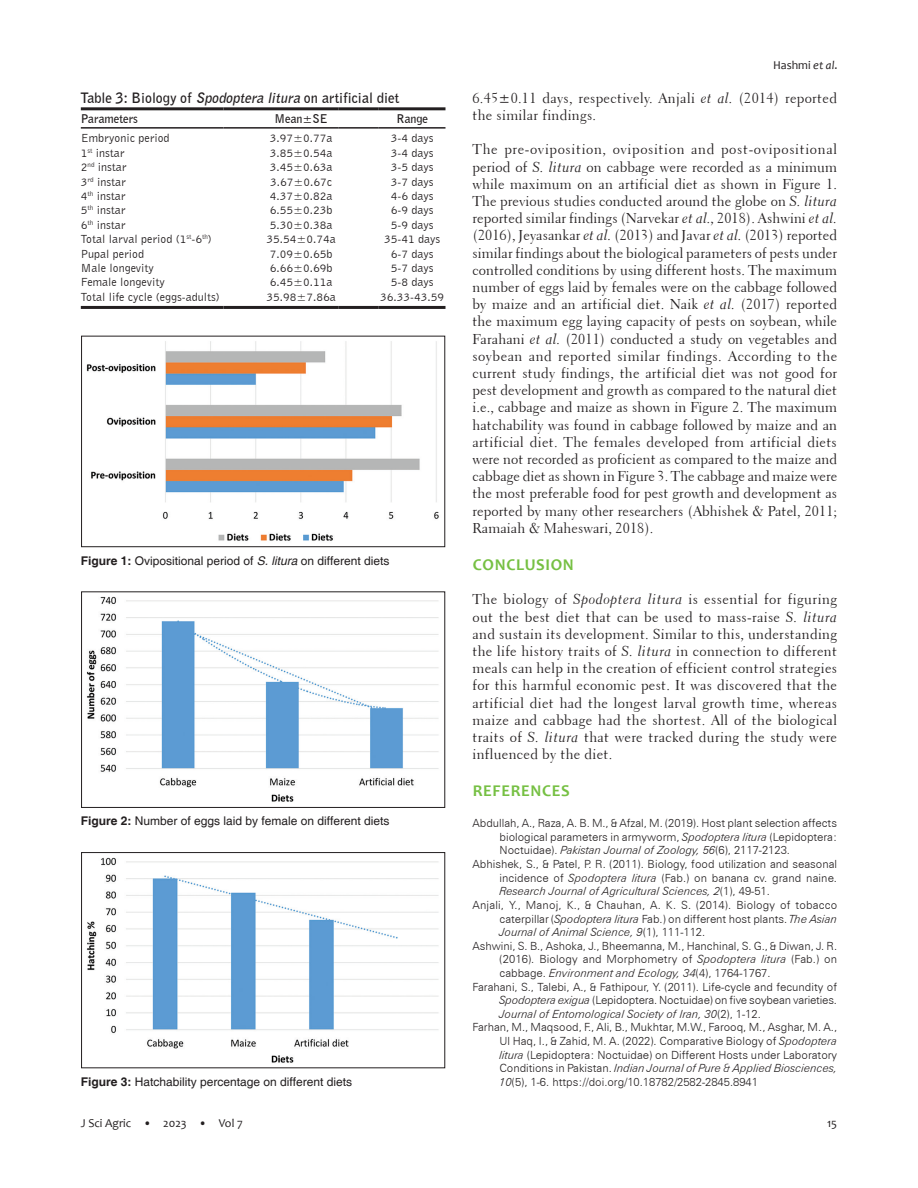
<style>
.page{position:relative;width:918px;height:1188px;background:#fff}
.page>*{position:absolute;margin:0;border:0;box-sizing:border-box;transform-origin:0 0}
.t1{font:700 16.5px "Candara";letter-spacing:.04em;color:#76c043}
.TX{font:14.25px/17.2px "Transitional 521 BT Roman A";letter-spacing:.02em;color:#231f20;text-align:justify}
.TT{font:700 14.25px "Bell Gothic BT";color:#231f20}
.TB{font:12px "Bell Gothic BT";color:#231f20}
.FGC{font:12px "Helvetica";color:#231f20}
.TBL{font:12px "Bell Gothic BT";color:#231f20}
.RF{font:12px "Candara";color:#231f20}
.TCH{font:700 12px "Bell Gothic BT";color:#231f20}
.REF{font:300 11.25px/13.6px "Zurich BT";color:#231f20;text-align:justify}
.s1{font-style:italic}
.s2{font-weight:700}
.s3{font-family:"Transitional 521 BT Cursive A"}
</style>
<div class="page">
<hr style="left:81px;top:306px;width:143px;height:3px;background:#231f20">
<hr style="left:224px;top:306px;width:40px;height:3px;background:#231f20">
<hr style="left:264px;top:306px;width:74px;height:3px;background:#231f20">
<hr style="left:338px;top:306px;width:41px;height:3px;background:#231f20">
<hr style="left:379px;top:306px;width:67px;height:3px;background:#231f20">
<hr style="left:81px;top:127px;width:143px;height:2px;background:#231f20">
<hr style="left:224px;top:127px;width:40px;height:2px;background:#231f20">
<hr style="left:264px;top:127px;width:74px;height:2px;background:#231f20">
<hr style="left:338px;top:127px;width:41px;height:2px;background:#231f20">
<hr style="left:379px;top:127px;width:67px;height:2px;background:#231f20">
<hr style="left:81px;top:107px;width:143px;height:3px;background:#231f20">
<hr style="left:224px;top:107px;width:40px;height:3px;background:#231f20">
<hr style="left:264px;top:107px;width:74px;height:3px;background:#231f20">
<hr style="left:338px;top:107px;width:41px;height:3px;background:#231f20">
<hr style="left:379px;top:107px;width:67px;height:3px;background:#231f20">
<img style="left:86px;top:596px;width:353px;height:206px">
<div style="left:81px;top:592px;width:364px;height:216px;border:1px solid #231f20"></div>
<img style="left:86px;top:341px;width:353px;height:200px">
<div style="left:81px;top:336px;width:364px;height:211px;border:1px solid #231f20"></div>
<img style="left:86px;top:857px;width:353px;height:206px">
<div style="left:81px;top:852px;width:364px;height:216px;border:1px solid #231f20"></div>
<p class="TT" style="left:81px;top:88px;width:320px">Table 3: Biology of <span class="s1">Spodoptera litura</span> on artificial diet</p>
<p class="TCH" style="left:81px;top:110px;width:59px">Parameters</p>
<p class="TCH" style="left:274px;top:110px;width:55px">Mean±SE</p>
<p class="TCH" style="left:397px;top:110px;width:33px">Range</p>
<p class="TB" style="left:81px;top:131px;width:90px">Embryonic period</p>
<p class="TB" style="left:270px;top:131px;width:64px">3.97±0.77a</p>
<p class="TB" style="left:391px;top:131px;width:44px">3‑4 days</p>
<p class="TB" style="left:81px;top:145px;width:45px">1<sup>st</sup> instar</p>
<p class="TB" style="left:270px;top:145px;width:64px">3.85±0.54a</p>
<p class="TB" style="left:391px;top:145px;width:44px">3‑4 days</p>
<p class="TB" style="left:81px;top:160px;width:47px">2<sup>nd</sup> instar</p>
<p class="TB" style="left:270px;top:160px;width:64px">3.45±0.63a</p>
<p class="TB" style="left:391px;top:160px;width:44px">3‑5 days</p>
<p class="TB" style="left:81px;top:174px;width:46px">3<sup>rd</sup> instar</p>
<p class="TB" style="left:270px;top:174px;width:64px">3.67±0.67c</p>
<p class="TB" style="left:391px;top:174px;width:44px">3‑7 days</p>
<p class="TB" style="left:81px;top:188px;width:46px">4<sup>th</sup> instar</p>
<p class="TB" style="left:270px;top:188px;width:64px">4.37±0.82a</p>
<p class="TB" style="left:391px;top:188px;width:44px">4‑6 days</p>
<p class="TB" style="left:81px;top:203px;width:46px">5<sup>th</sup> instar</p>
<p class="TB" style="left:270px;top:203px;width:64px">6.55±0.23b</p>
<p class="TB" style="left:391px;top:203px;width:44px">6‑9 days</p>
<p class="TB" style="left:81px;top:217px;width:46px">6<sup>th</sup> instar</p>
<p class="TB" style="left:270px;top:217px;width:64px">5.30±0.38a</p>
<p class="TB" style="left:391px;top:217px;width:44px">5‑9 days</p>
<p class="TB" style="left:81px;top:232px;width:133px">Total larval period (1<sup>st</sup>‑6<sup>th</sup>)</p>
<p class="TB" style="left:266px;top:232px;width:71px">35.54±0.74a</p>
<p class="TB" style="left:384px;top:232px;width:58px">35‑41 days</p>
<p class="TB" style="left:81px;top:246px;width:65px">Pupal period</p>
<p class="TB" style="left:270px;top:246px;width:64px">7.09±0.65b</p>
<p class="TB" style="left:391px;top:246px;width:44px">6‑7 days</p>
<p class="TB" style="left:81px;top:261px;width:75px">Male longevity</p>
<p class="TB" style="left:270px;top:261px;width:64px">6.66±0.69b</p>
<p class="TB" style="left:391px;top:261px;width:44px">5‑7 days</p>
<p class="TB" style="left:81px;top:275px;width:85px">Female longevity</p>
<p class="TB" style="left:270px;top:275px;width:64px">6.45±0.11a</p>
<p class="TB" style="left:391px;top:275px;width:44px">5‑8 days</p>
<p class="TBL" style="left:81px;top:289px;width:141px">Total life cycle (eggs‑adults)</p>
<p class="TBL" style="left:266px;top:289px;width:71px">35.98±7.86a</p>
<p class="TBL" style="left:380px;top:289px;width:66px">36.33‑43.59</p>
<p class="FGC" style="left:81px;top:553px;width:310px"><span class="s2">Figure 1:</span> Ovipositional period of <span class="s1">S. litura</span> on different diets</p>
<p class="FGC" style="left:81px;top:814px;width:310px"><span class="s2">Figure 2:</span> Number of eggs laid by female on different diets</p>
<p class="FGC" style="left:81px;top:1075px;width:273px"><span class="s2">Figure 3:</span> Hatchability percentage on different diets</p>
<p class="RF" style="left:773px;top:58px;width:66px">Hashmi <span class="s1">et al</span>.</p>
<p class="TX" style="left:472px;top:89px;width:366px">6.45±0.11 days, respectively. Anjali <span class="s3">et al.</span> (2014) reported the similar findings.</p>
<p class="TX" style="left:472px;top:141px;width:366px">The pre-oviposition, oviposition and post-ovipositional period of <span class="s3">S. litura</span> on cabbage were recorded as a minimum while maximum on an artificial diet as shown in Figure 1.<br>The previous studies conducted around the globe on <span class="s3">S. litura </span>reported similar findings (Narvekar <span class="s3">et al.,</span> 2018). Ashwini <span class="s3">et al. </span>(2016), Jeyasankar <span class="s3">et al.</span> (2013) and Javar <span class="s3">et al.</span> (2013) reported similar findings about the biological parameters of pests under controlled conditions by using different hosts. The maximum number of eggs laid by females were on the cabbage followed by maize and an artificial diet. Naik <span class="s3">et al.</span> (2017) reported the maximum egg laying capacity of pests on soybean, while Farahani <span class="s3">et al.</span> (2011) conducted a study on vegetables and soybean and reported similar findings. According to the current study findings, the artificial diet was not good for pest development and growth as compared to the natural diet i.e., cabbage and maize as shown in Figure 2. The maximum hatchability was found in cabbage followed by maize and an artificial diet. The females developed from artificial diets were not recorded as proficient as compared to the maize and cabbage diet as shown in Figure 3. The cabbage and maize were the most preferable food for pest growth and development as reported by many other researchers (Abhishek &amp; Patel, 2011; Ramaiah &amp; Maheswari, 2018).</p>
<h1 class="t1" style="left:473px;top:554px;width:103px">CONCLUSION</h1>
<p class="TX" style="left:472px;top:591px;width:366px">The biology of <span class="s3">Spodoptera litura</span> is essential for figuring out the best diet that can be used to mass-raise <span class="s3">S. litura </span>and sustain its development. Similar to this, understanding the life history traits of <span class="s3">S. litura</span> in connection to different meals can help in the creation of efficient control strategies for this harmful economic pest. It was discovered that the artificial diet had the longest larval growth time, whereas maize and cabbage had the shortest. All of the biological traits of <span class="s3">S. litura</span> that were tracked during the study were influenced by the diet.</p>
<h1 class="t1" style="left:473px;top:781px;width:99px">REFERENCES</h1>
<p class="REF" style="left:500px;top:816px;width:339px;text-indent:-27px">Abdullah, A., Raza, A. B. M., &amp; Afzal, M. (2019). Host plant selection affects biological parameters in armyworm, <span class="s1">Spodoptera litura</span> (Lepidoptera:<br>Noctuidae). <span class="s1">Pakistan Journal of Zoology, 56</span>(6), 2117-2123.</p>
<p class="REF" style="left:500px;top:857px;width:339px;text-indent:-27px">Abhishek, S., &amp; Patel, P. R. (2011). Biology, food utilization and seasonal incidence of <span class="s1">Spodoptera litura</span> (Fab.) on banana cv. grand naine.<br><span class="s1">Research Journal of Agricultural Sciences, 2</span>(1), 49-51.</p>
<p class="REF" style="left:500px;top:898px;width:339px;text-indent:-27px">Anjali, Y., Manoj, K., &amp; Chauhan, A. K. S. (2014). Biology of tobacco caterpillar (<span class="s1">Spodoptera litura</span> Fab.) on different host plants. <span class="s1">The Asian Journal of Animal Science, 9</span>(1), 111-112.</p>
<p class="REF" style="left:500px;top:939px;width:339px;text-indent:-27px">Ashwini, S. B., Ashoka, J., Bheemanna, M., Hanchinal, S. G., &amp; Diwan, J. R. (2016). Biology and Morphometry of <span class="s1">Spodoptera litura</span> (Fab.) on cabbage. <span class="s1">Environment and Ecology, 34</span>(4), 1764-1767.</p>
<p class="REF" style="left:500px;top:980px;width:339px;text-indent:-27px">Farahani, S., Talebi, A., &amp; Fathipour, Y. (2011). Life-cycle and fecundity of <span class="s1">Spodoptera exigua</span> (Lepidoptera. Noctuidae) on five soybean varieties.<br><span class="s1">Journal of Entomological Society of Iran, 30</span>(2), 1-12.</p>
<p class="REF" style="left:500px;top:1020px;width:339px;text-indent:-27px">Farhan, M., Maqsood, F., Ali, B., Mukhtar, M.W., Farooq, M., Asghar, M. A., Ul Haq, I., &amp; Zahid, M. A. (2022). Comparative Biology of <span class="s1">Spodoptera litura</span> (Lepidoptera: Noctuidae) on Different Hosts under Laboratory Conditions in Pakistan. <span class="s1">Indian Journal of Pure &amp; Applied Biosciences, 10</span>(5), 1-6. https://doi.org/10.18782/2582-2845.8941</p>
<p class="RF" style="left:81px;top:1115px;width:163px">J Sci Agric • 2023 • Vol 7</p>
<p class="RF" style="left:827px;top:1115px;width:12px">15</p>
</div>
